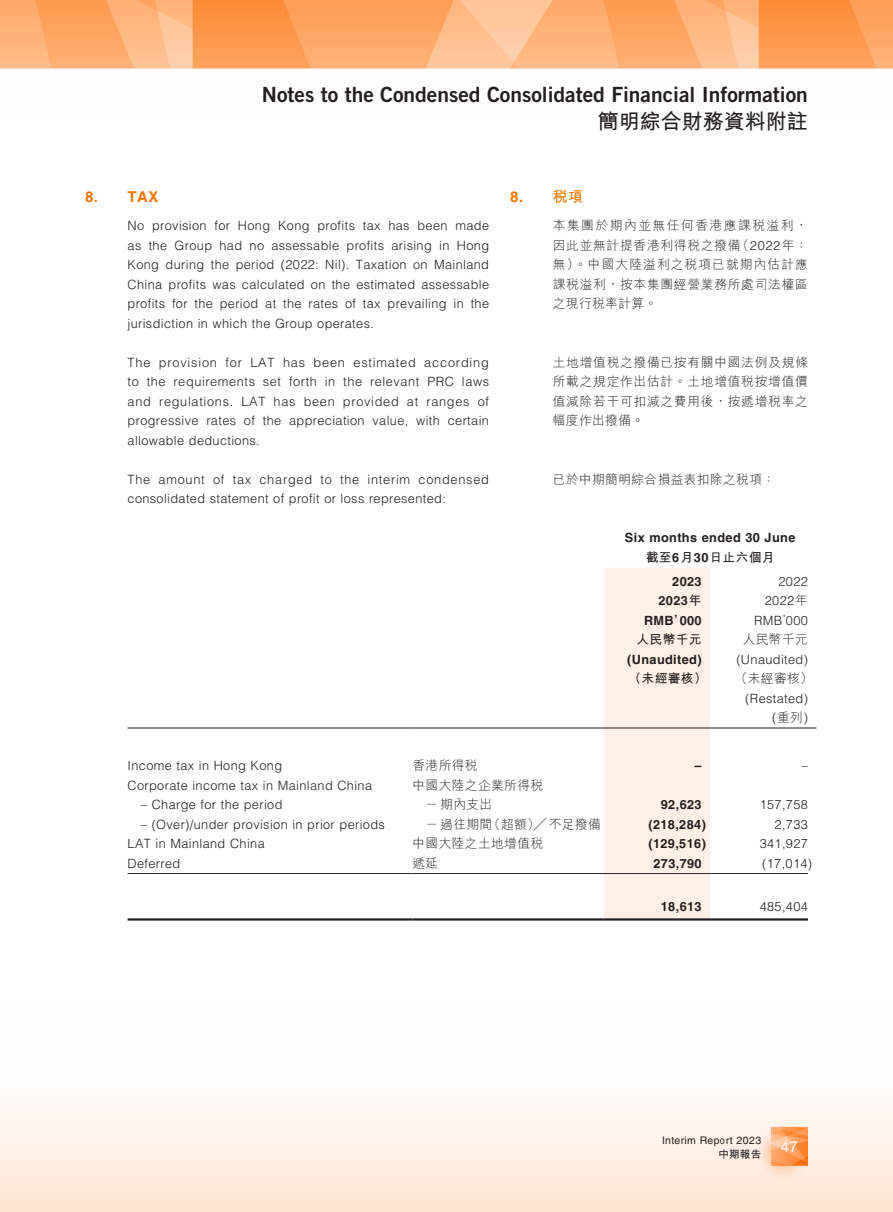
<style>
.page{position:relative;width:893px;height:1212px;background:#fff}
.page>*{position:absolute;margin:0;border:0;box-sizing:border-box;transform-origin:0 0}
.t1{font:21px "Trade Gothic LT Std Bd 2";color:#231f20}
.t2{font:700 21px "M Hei HK";color:#231f20}
.t3{font:700 15px "Helvetica LT Std";color:#f47600}
.t4{font:15px "Helvetica Neue LT Std";color:#fff}
.t5{font:300 12.75px/19.5px "Helvetica LT Std";letter-spacing:.03em;color:#231f20;text-align:justify}
.t6{font:300 12.75px/19.5px "M Hei HK";letter-spacing:.055em;color:#231f20;text-align:justify}
.t7{font:700 12.75px "Helvetica LT Std";letter-spacing:.03em;color:#231f20}
.t8{font:300 12.75px "M Hei HK";letter-spacing:.03em;color:#231f20}
.t9{font:700 12.75px "M Hei HK";letter-spacing:.03em;color:#231f20}
.t10{font:10.5px "Helvetica LT Std";letter-spacing:.03em;color:#231f20}
.t11{font:700 10.5px "M Hei HK";color:#231f20}
.s1{font-family:"M Hei HK"}
.s2{font-family:"Helvetica LT Std"}
</style>
<div class="page">
<img style="left:0;top:0;width:893px;height:1212px">
<img style="left:723px;top:1127px;width:85px;height:61px">
<div style="left:604px;top:568px;width:106px;height:350px;background:#fff1e7"></div>
<hr style="left:128px;top:728px;width:284px;height:1px;background:#231f20">
<hr style="left:412px;top:728px;width:192px;height:1px;background:#231f20">
<hr style="left:604px;top:728px;width:106px;height:1px;background:#231f20">
<hr style="left:710px;top:728px;width:106px;height:1px;background:#231f20">
<hr style="left:128px;top:873px;width:284px;height:1px;background:#231f20">
<hr style="left:412px;top:873px;width:192px;height:1px;background:#231f20">
<hr style="left:604px;top:873px;width:106px;height:1px;background:#231f20">
<hr style="left:710px;top:873px;width:98px;height:1px;background:#231f20">
<hr style="left:128px;top:918px;width:284px;height:2px;background:#231f20">
<hr style="left:412px;top:918px;width:192px;height:2px;background:#231f20">
<hr style="left:604px;top:918px;width:106px;height:2px;background:#231f20">
<hr style="left:710px;top:918px;width:98px;height:2px;background:#231f20">
<h1 class="t1" style="left:262px;top:82px;width:547px">Notes to the Condensed Consolidated Financial Information</h1>
<h1 class="t2" style="left:598px;top:106px;width:212px">簡明綜合財務資料附註</h1>
<p class="t3" style="left:85px;top:188px;width:75px">8. TAX</p>
<p class="t5" style="left:128px;top:216px;width:363px">No provision for Hong Kong profits tax has been made as the Group had no assessable profits arising in Hong Kong during the period (2022: Nil). Taxation on Mainland China profits was calculated on the estimated assessable profits for the period at the rates of tax prevailing in the jurisdiction in which the Group operates.</p>
<p class="t5" style="left:128px;top:352px;width:363px">The provision for LAT has been estimated according to the requirements set forth in the relevant PRC laws and regulations. LAT has been provided at ranges of progressive rates of the appreciation value, with certain allowable deductions.</p>
<p class="t5" style="left:128px;top:469px;width:363px">The amount of tax charged to the interim condensed consolidated statement of profit or loss represented:</p>
<p class="t3" style="left:510px;top:188px;width:74px">8. <span class="s1">稅項</span></p>
<p class="t6" style="left:553px;top:215px;width:257px">本集團於期內並無任何香港應課稅溢利，因此並無計提香港利得稅之撥備（<span class="s2">2022</span>年：無）。中國大陸溢利之稅項已就期內估計應課稅溢利，按本集團經營業務所處司法權區之現行稅率計算。</p>
<p class="t6" style="left:553px;top:352px;width:257px">土地增值稅之撥備已按有關中國法例及規條所載之規定作出估計。土地增值稅按增值價值減除若干可扣減之費用後，按遞增稅率之幅度作出撥備。</p>
<p class="t8" style="left:553px;top:472px;width:224px">已於中期簡明綜合損益表扣除之稅項：</p>
<p class="t7" style="left:625px;top:530px;width:172px">Six months ended 30 June</p>
<p class="t9" style="left:646px;top:548px;width:130px">截至<span class="s2">6</span>月<span class="s2">30</span>日止六個月</p>
<p class="t7" style="left:672px;top:573px;width:31px">2023</p>
<p class="t5" style="left:778px;top:571px;width:31px">2022</p>
<p class="t7" style="left:658px;top:593px;width:45px">2023<span class="s1">年</span></p>
<p class="t5" style="left:765px;top:591px;width:45px">2022<span class="s1">年</span></p>
<p class="t7" style="left:644px;top:612px;width:59px">RMB’ 000</p>
<p class="t5" style="left:754px;top:610px;width:55px">RMB’000</p>
<p class="t9" style="left:636px;top:630px;width:67px">人民幣千元</p>
<p class="t6" style="left:743px;top:629px;width:67px">人民幣千元</p>
<p class="t7" style="left:627px;top:651px;width:76px">(Unaudited)</p>
<p class="t5" style="left:736px;top:649px;width:73px">(Unaudited)</p>
<p class="t9" style="left:628px;top:669px;width:80px">（未經審核）</p>
<p class="t6" style="left:735px;top:668px;width:80px">（未經審核）</p>
<p class="t5" style="left:745px;top:688px;width:64px;text-align:right">(Restated) (<span class="s1">重列</span>)</p>
<p class="t5" style="left:128px;top:756px;width:156px">Income tax in Hong Kong</p>
<p class="t6" style="left:412px;top:756px;width:67px">香港所得稅</p>
<p class="t7" style="left:694px;top:758px;width:9px">–</p>
<p class="t5" style="left:801px;top:756px;width:8px">–</p>
<p class="t5" style="left:128px;top:775px;width:246px">Corporate income tax in Mainland China</p>
<p class="t8" style="left:412px;top:778px;width:132px">中國大陸之企業所得稅</p>
<p class="t5" style="left:141px;top:795px;width:143px">– Charge for the period</p>
<p class="t6" style="left:426px;top:795px;width:68px">－期內支出</p>
<p class="t7" style="left:661px;top:797px;width:42px">92,623</p>
<p class="t5" style="left:760px;top:795px;width:50px">157,758</p>
<p class="t5" style="left:141px;top:814px;width:246px">– (Over)/under provision in prior periods</p>
<p class="t8" style="left:426px;top:817px;width:177px">－過往期間（超額）╱ 不足撥備</p>
<p class="t7" style="left:648px;top:816px;width:59px">(218,284)</p>
<p class="t5" style="left:775px;top:814px;width:35px">2,733</p>
<p class="t5" style="left:128px;top:834px;width:139px">LAT in Mainland China</p>
<p class="t8" style="left:412px;top:837px;width:132px">中國大陸之土地增值稅</p>
<p class="t7" style="left:648px;top:836px;width:59px">(129,516)</p>
<p class="t5" style="left:760px;top:834px;width:50px">341,927</p>
<p class="t5" style="left:128px;top:853px;width:54px">Deferred</p>
<p class="t6" style="left:412px;top:853px;width:27px">遞延</p>
<p class="t7" style="left:653px;top:855px;width:50px">273,790</p>
<p class="t5" style="left:762px;top:853px;width:51px">(17,014)</p>
<p class="t7" style="left:661px;top:899px;width:42px">18,613</p>
<p class="t5" style="left:760px;top:897px;width:50px">485,404</p>
<p class="t10" style="left:662px;top:1134px;width:101px">Interim Report 2023</p>
<p class="t11" style="left:718px;top:1146px;width:44px">中期報告</p>
<p class="t4" style="left:781px;top:1137px;width:19px">47</p>
</div>
